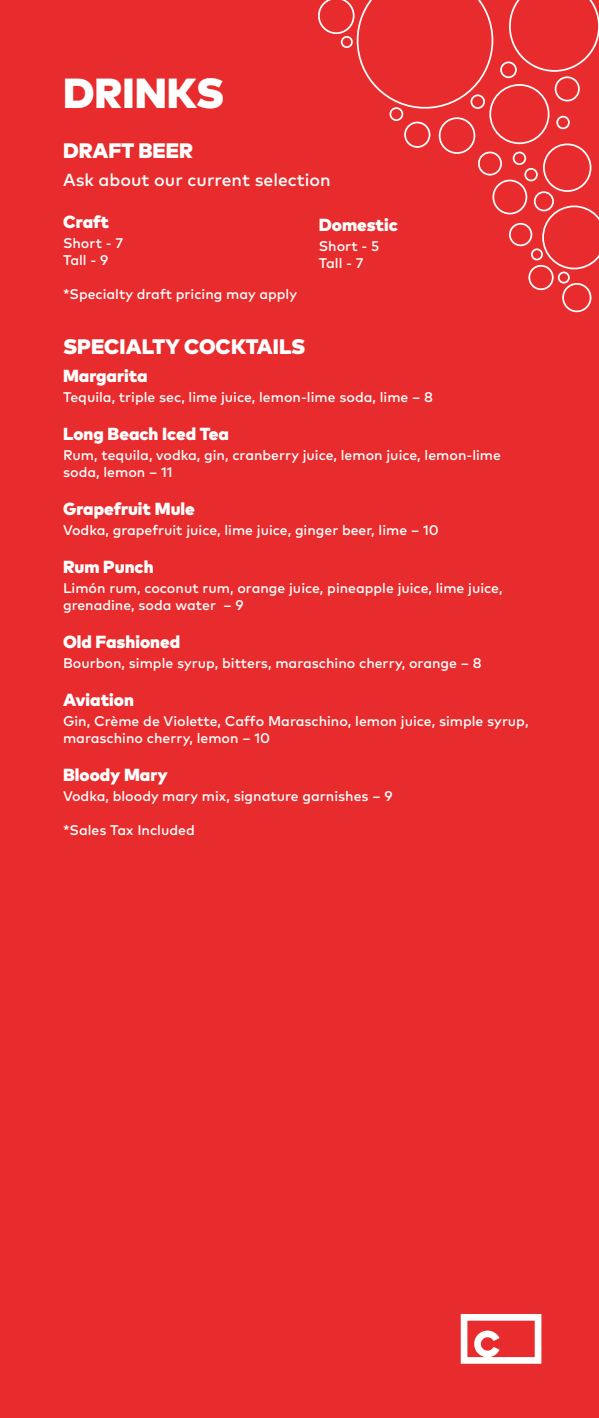
<style>
.page{position:relative;width:599px;height:1418px;background:#fff}
.page>*{position:absolute;margin:0;border:0;box-sizing:border-box;transform-origin:0 0}
.t1{font:900 42px "Mark Pro";color:#fff}
.t2{font:900 21px "Mark Pro";color:#fff}
.t3{font:900 17.5px "Mark Pro";color:#fff}
.t4{font:500 17.5px "Mark Pro";color:#fff}
.t5{font:500 14px/16.8px "Mark Pro";color:#fff}
</style>
<div class="page">
<div style="left:0;top:0;width:598px;height:1418px;background:#e82b2c"></div>
<svg style="left:460px;top:1314px;width:81px;height:49px"></svg>
<svg style="left:509px;top:0;width:89px;height:72px"></svg>
<div style="left:489px;top:84px;width:60px;height:60px;border:2px solid #fff;border-radius:50%"></div>
<div style="left:438px;top:117px;width:37px;height:37px;border:2px solid #fff;border-radius:50%"></div>
<div style="left:404px;top:122px;width:26px;height:26px;border:2px solid #fff;border-radius:50%"></div>
<div style="left:389px;top:107px;width:14px;height:14px;border:2px solid #fff;border-radius:50%"></div>
<div style="left:500px;top:61px;width:16px;height:17px;border:2px solid #fff;border-radius:50%"></div>
<svg style="left:318px;top:0;width:175px;height:109px"></svg>
<div style="left:478px;top:152px;width:24px;height:23px;border:2px solid #fff;border-radius:50%"></div>
<div style="left:492px;top:180px;width:35px;height:34px;border:2px solid #fff;border-radius:50%"></div>
<svg style="left:542px;top:205px;width:56px;height:64px"></svg>
<div style="left:509px;top:223px;width:23px;height:23px;border:2px solid #fff;border-radius:50%"></div>
<div style="left:533px;top:191px;width:21px;height:20px;border:2px solid #fff;border-radius:50%"></div>
<div style="left:531px;top:248px;width:11px;height:12px;border:2px solid #fff;border-radius:50%"></div>
<div style="left:557px;top:271px;width:12px;height:12px;border:2px solid #fff;border-radius:50%"></div>
<div style="left:562px;top:283px;width:29px;height:29px;border:2px solid #fff;border-radius:50%"></div>
<div style="left:528px;top:265px;width:25px;height:25px;border:2px solid #fff;border-radius:50%"></div>
<div style="left:543px;top:143px;width:48px;height:49px;border:2px solid #fff;border-radius:50%"></div>
<div style="left:554px;top:76px;width:25px;height:25px;border:2px solid #fff;border-radius:50%"></div>
<div style="left:556px;top:116px;width:13px;height:13px;border:2px solid #fff;border-radius:50%"></div>
<div style="left:512px;top:152px;width:14px;height:13px;border:2px solid #fff;border-radius:50%"></div>
<div style="left:524px;top:168px;width:13px;height:13px;border:2px solid #fff;border-radius:50%"></div>
<h1 class="t1" style="left:63px;top:60px;width:163px">DRINKS</h1>
<h2 class="t2" style="left:63px;top:134px;width:132px">DRAFT BEER</h2>
<p class="t4" style="left:63px;top:166px;width:269px">Ask about our current selection</p>
<p class="t3" style="left:63px;top:208px;width:47px">Craft</p>
<p class="t5" style="left:63px;top:234px;width:62px">Short - 7<br>Tall - 9</p>
<p class="t5" style="left:63px;top:284px;width:235px">*Specialty draft pricing may apply</p>
<p class="t3" style="left:318px;top:211px;width:81px">Domestic</p>
<p class="t5" style="left:318px;top:236px;width:62px">Short - 5<br>Tall - 7</p>
<h2 class="t2" style="left:63px;top:330px;width:244px">SPECIALTY COCKTAILS</h2>
<p class="t3" style="left:63px;top:362px;width:86px">Margarita</p>
<p class="t5" style="left:63px;top:387px;width:371px">Tequila, triple sec, lime juice, lemon-lime soda, lime – 8</p>
<p class="t3" style="left:63px;top:420px;width:167px">Long Beach Iced Tea</p>
<p class="t5" style="left:63px;top:446px;width:439px">Rum, tequila, vodka, gin, cranberry juice, lemon juice, lemon-lime soda, lemon – 11</p>
<p class="t3" style="left:63px;top:495px;width:133px">Grapefruit Mule</p>
<p class="t5" style="left:63px;top:520px;width:377px">Vodka, grapefruit juice, lime juice, ginger beer, lime – 10</p>
<p class="t3" style="left:63px;top:553px;width:92px">Rum Punch</p>
<p class="t5" style="left:63px;top:579px;width:441px">Limón rum, coconut rum, orange juice, pineapple juice, lime juice, grenadine, soda water – 9</p>
<p class="t3" style="left:63px;top:628px;width:119px">Old Fashioned</p>
<p class="t5" style="left:63px;top:653px;width:420px">Bourbon, simple syrup, bitters, maraschino cherry, orange – 8</p>
<p class="t3" style="left:63px;top:686px;width:72px">Aviation</p>
<p class="t5" style="left:63px;top:712px;width:467px">Gin, Crème de Violette, Caffo Maraschino, lemon juice, simple syrup, maraschino cherry, lemon – 10</p>
<p class="t3" style="left:63px;top:761px;width:106px">Bloody Mary</p>
<p class="t5" style="left:63px;top:786px;width:331px">Vodka, bloody mary mix, signature garnishes – 9</p>
<p class="t5" style="left:63px;top:820px;width:133px">*Sales Tax Included</p>
</div>
